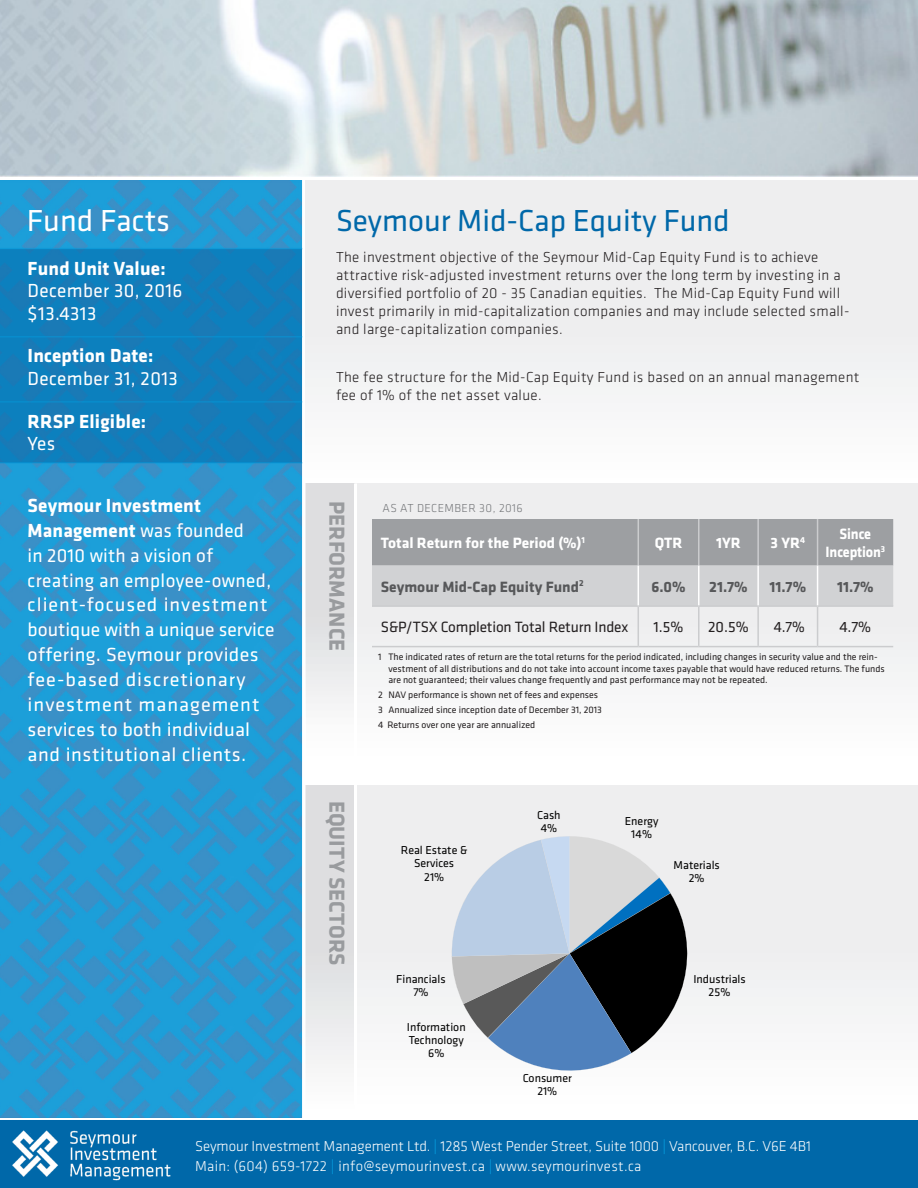
<style>
.page{position:relative;width:918px;height:1188px;background:#fff}
.page>*{position:absolute;margin:0;border:0;box-sizing:border-box;transform-origin:0 0}
.t1{font:31.5px "Klavika";color:#0068a9}
.t2{font:31.5px "Klavika";color:#fff}
.t3{font:700 22.5px "Klavika";color:#999b9e}
.t4{font:19.65px/25px "Klavika";letter-spacing:.02em;color:#fff}
.t5{font:700 19.65px "Klavika";letter-spacing:.01em;color:#fff}
.t6{font:15.45px "Klavika";letter-spacing:-.01em;color:#231f20}
.t7{font:700 15.45px "Klavika";color:#57585a}
.t8{font:700 15.45px "Klavika";color:#fff}
.t9{font:700 15.45px/18.6px "Klavika";color:#fff;text-align:center;scale:.92 1}
.t10{font:300 15px/18px "Klavika";letter-spacing:.02em;color:#231f20}
.t11{font:300 14.85px/20.1px "Klavika";letter-spacing:-.005em;color:#fff}
.t12{font:300 12px "Klavika";letter-spacing:.035em;color:#76787b}
.t13{font:11.85px/13.4px "Klavika";color:#000;text-align:center}
.t14{font:9.75px/11.7px "Klavika";color:#231f20}
.s1{font-weight:700}
.s2{font-weight:400;color:#0696d7}
</style>
<div class="page">
<svg style="left:0;top:180px;width:302px;height:938px;background:#2798d1"></svg>
<div style="left:0;top:1120px;width:918px;height:68px;background:#0068a9"></div>
<img style="left:12px;top:1130px;width:159px;height:51px">
<div style="left:306px;top:180px;width:612px;height:314px;background:linear-gradient(to right,#f2f2f3,#f2f2f3)"></div>
<div style="left:306px;top:484px;width:612px;height:286px;background:#f3f4f4"></div>
<div style="left:306px;top:786px;width:612px;height:334px;background:linear-gradient(to right,#f8f8f8,#f1f2f2)"></div>
<svg style="left:372px;top:519px;width:521px;height:86px;background:#b5b6b9"></svg>
<hr style="left:638px;top:519px;width:1px;height:47px;background:#cbccce">
<hr style="left:698px;top:519px;width:2px;height:47px;background:#cbccce">
<hr style="left:757px;top:519px;width:2px;height:47px;background:#cbccce">
<hr style="left:817px;top:519px;width:1px;height:47px;background:#cbccce">
<hr style="left:372px;top:605px;width:266px;height:2px;background:#cbccce">
<hr style="left:638px;top:605px;width:61px;height:2px;background:#cbccce">
<hr style="left:638px;top:607px;width:1px;height:39px;background:#cbccce">
<hr style="left:699px;top:605px;width:59px;height:2px;background:#cbccce">
<hr style="left:698px;top:607px;width:2px;height:39px;background:#cbccce">
<hr style="left:758px;top:605px;width:60px;height:2px;background:#cbccce">
<hr style="left:757px;top:607px;width:2px;height:39px;background:#cbccce">
<hr style="left:818px;top:605px;width:75px;height:2px;background:#cbccce">
<hr style="left:817px;top:607px;width:1px;height:39px;background:#cbccce">
<hr style="left:372px;top:646px;width:266px;height:1px;background:#cbccce">
<hr style="left:638px;top:646px;width:61px;height:1px;background:#cbccce">
<hr style="left:699px;top:646px;width:59px;height:1px;background:#cbccce">
<hr style="left:758px;top:646px;width:60px;height:1px;background:#cbccce">
<hr style="left:818px;top:646px;width:75px;height:1px;background:#cbccce">
<hr style="left:638px;top:566px;width:1px;height:39px;background:#fff">
<hr style="left:698px;top:566px;width:2px;height:39px;background:#fff">
<hr style="left:757px;top:566px;width:2px;height:39px;background:#fff">
<hr style="left:817px;top:566px;width:1px;height:39px;background:#fff">
<svg style="left:451px;top:836px;width:253px;height:245px"></svg>
<img style="left:0;top:0;width:918px;height:177px">
<div style="left:306px;top:484px;width:48px;height:252px;background:linear-gradient(to bottom,#d6d6d9,#f3f4f5)"></div>
<div style="left:306px;top:786px;width:48px;height:332px;background:linear-gradient(to bottom,#d5d6d8,#f7f7f8)"></div>
<hr style="left:354px;top:483px;width:3px;height:623px;background:#fff">
<div style="left:0;top:249px;width:302px;height:214px;background:linear-gradient(to right,#117dbb,#127dbb)"></div>
<hr style="left:0;top:248px;width:302px;height:1px;background:#0696d7">
<hr style="left:0;top:336px;width:302px;height:2px;background:#0696d7">
<hr style="left:0;top:401px;width:302px;height:2px;background:#0696d7">
<hr style="left:0;top:462px;width:302px;height:1px;background:#0696d7">
<h1 class="t2" style="left:27px;top:204px;width:145px">Fund Facts</h1>
<h1 class="t1" style="left:336px;top:204px;width:395px">Seymour Mid-Cap Equity Fund</h1>
<h3 class="t5" style="left:28px;top:257px;width:140px">Fund Unit Value:</h3>
<h3 class="t4" style="left:28px;top:280px;width:156px;line-height:22.5px">December 30, 2016 $13.4313</h3>
<h3 class="t5" style="left:28px;top:345px;width:127px">Inception Date:</h3>
<h3 class="t4" style="left:28px;top:366px;width:152px">December 31, 2013</h3>
<h3 class="t5" style="left:28px;top:410px;width:120px">RRSP Eligible:</h3>
<h3 class="t4" style="left:28px;top:431px;width:29px">Yes</h3>
<p class="t4" style="left:28px;top:493px;width:248px"><span class="s1">Seymour Investment<br>Management</span> was founded<br>in 2010 with a vision of creating an employee-owned, client-focused investment boutique with a unique service offering. Seymour provides fee-based discretionary investment management services to both individual and institutional clients.</p>
<p class="t10" style="left:336px;top:248px;width:515px">The investment objective of the Seymour Mid-Cap Equity Fund is to achieve attractive risk-adjusted investment returns over the long term by investing in a diversified portfolio of 20 - 35 Canadian equities. The Mid-Cap Equity Fund will invest primarily in mid-capitalization companies and may include selected small&shy;and large-capitalization companies.</p>
<h3 class="t10" style="left:336px;top:368px;width:525px">The fee structure for the Mid-Cap Equity Fund is based on an annual management fee of 1% of the net asset value.</h3>
<h2 class="t3" style="left:349px;top:501px;width:150px;rotate:90deg">Performance</h2>
<h2 class="t3" style="left:349px;top:801px;width:164px;rotate:90deg">Equity Sectors</h2>
<p class="t12" style="left:382px;top:501px;width:50px">As at decem</p>
<p class="t12" style="left:455px;top:501px;width:70px">ber 30, 2016</p>
<h3 class="t8" style="left:381px;top:535px;width:206px">Total Return for the Period (%)<sup>1</sup></h3>
<h3 class="t8" style="left:655px;top:535px;width:29px">QTR</h3>
<h3 class="t8" style="left:716px;top:535px;width:26px">1YR</h3>
<h3 class="t8" style="left:771px;top:535px;width:36px">3 YR<sup>4</sup></h3>
<h3 class="t9" style="left:826px;top:525px;width:66px">Since<br>Inception<sup>3</sup></h3>
<h3 class="t7" style="left:381px;top:578px;width:204px">Seymour Mid-Cap Equity Fund<sup>2</sup></h3>
<h3 class="t7" style="left:651px;top:578px;width:36px">6.0%</h3>
<h3 class="t7" style="left:709px;top:578px;width:40px">21.7%</h3>
<h3 class="t7" style="left:770px;top:578px;width:38px">11.7%</h3>
<h3 class="t7" style="left:837px;top:578px;width:38px">11.7%</h3>
<h3 class="t6" style="left:381px;top:619px;width:249px">S&amp;P/TSX Completion Total Return Index</h3>
<h3 class="t6" style="left:654px;top:619px;width:32px">1.5%</h3>
<h3 class="t6" style="left:708px;top:619px;width:42px">20.5%</h3>
<h3 class="t6" style="left:774px;top:619px;width:33px">4.7%</h3>
<h3 class="t6" style="left:840px;top:619px;width:33px">4.7%</h3>
<p class="t14" style="left:389px;top:651px;width:498px;text-indent:-11px">1 The indicated rates of return are the total returns for the period indicated, including changes in security value and the rein&shy;vestment of all distributions and do not take into account income taxes payable that would have reduced returns. The funds are not guaranteed; their values change frequently and past performance may not be repeated.</p>
<p class="t14" style="left:378px;top:688px;width:225px;line-height:15px">2 NAV performance is shown net of fees and expenses<br>3 Annualized since inception date of December 31, 2013<br>4 Returns over one year are annualized</p>
<p class="t13" style="left:401px;top:844px;width:68px">Real Estate &amp;<br>Services<br>21%</p>
<p class="t13" style="left:396px;top:973px;width:51px">Financials<br>7%</p>
<p class="t13" style="left:407px;top:1021px;width:60px">Information<br>Technology<br>6%</p>
<p class="t13" style="left:537px;top:810px;width:25px;text-align:left">Cash<br>4%</p>
<p class="t13" style="left:523px;top:1072px;width:51px">Consumer<br>21%</p>
<p class="t13" style="left:625px;top:816px;width:35px">Energy<br>14%</p>
<p class="t13" style="left:674px;top:859px;width:48px">Materials<br>2%</p>
<p class="t13" style="left:693px;top:973px;width:54px">Industrials<br>25%</p>
<h3 class="t11" style="left:195px;top:1136px;width:617px">Seymour Investment Management Ltd. <span class="s2">|</span> 1285 West Pender Street, Suite 1000 <span class="s2">|</span> Vancouver, B.C. V6E 4B1<br>Main: (604) 659-1722 <span class="s2">|</span> info@seymourinvest.ca <span class="s2">|</span> www.seymourinvest.ca</h3>
</div>
